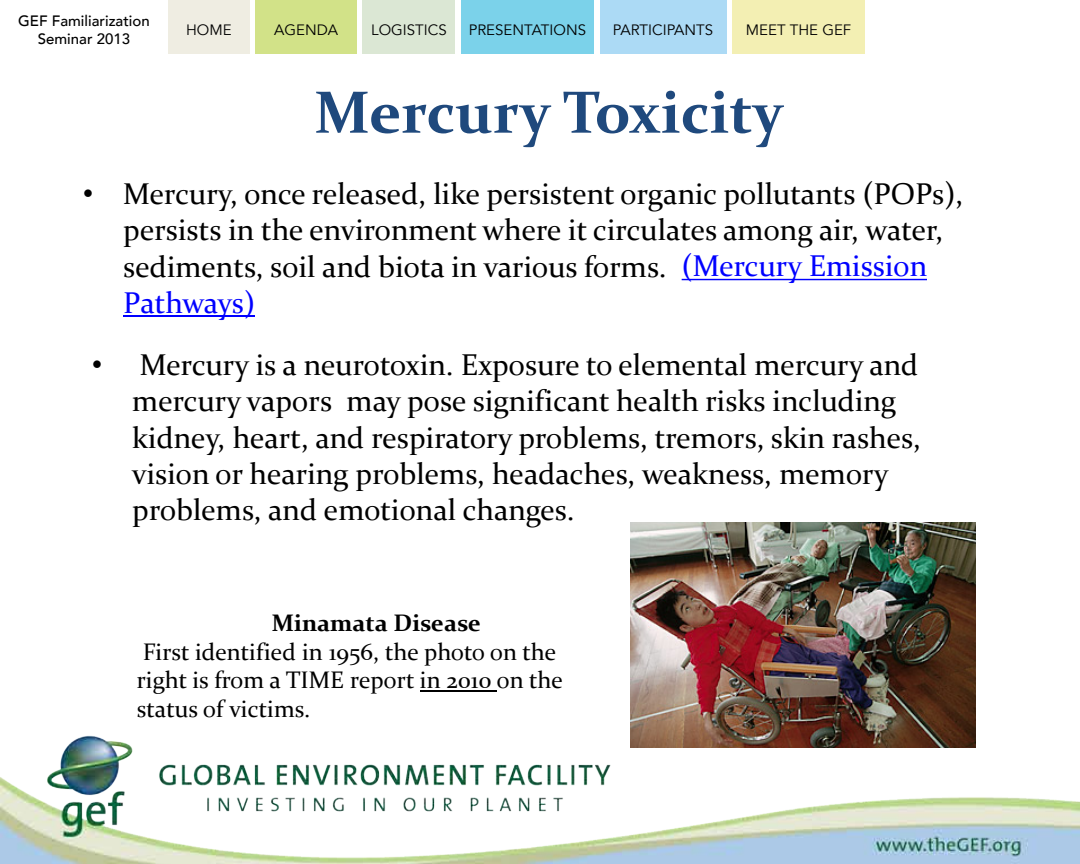
<style>
.page{position:relative;width:1080px;height:864px;background:#fff}
.page>*{position:absolute;margin:0;border:0;box-sizing:border-box;transform-origin:0 0}
.t1{font:700 60px "Constantia";color:#1f497d}
.t2{font:30px/36px "Constantia";color:#000}
.t3{font:24px/29px "Constantia";color:#000}
.t4{font:700 24px "Constantia";color:#000}
.t5{font:15px "Avenir";color:#000}
.t6{font:500 15px/18px "Avenir";color:#000;text-align:center}
.s1{font-family:"Arial"}
.s2{color:#00f}
</style>
<div class="page">
<div style="left:168px;top:0;width:82px;height:54px;background:#efede2"></div>
<div style="left:600px;top:0;width:126px;height:54px;background:#acdaf5"></div>
<div style="left:363px;top:0;width:92px;height:54px;background:#dbe7d4"></div>
<div style="left:732px;top:0;width:133px;height:54px;background:#f3efb3"></div>
<div style="left:256px;top:0;width:101px;height:54px;background:#d2e288"></div>
<div style="left:461px;top:0;width:133px;height:54px;background:#7bd2ea"></div>
<img style="left:0;top:717px;width:1080px;height:147px">
<svg style="left:682px;top:279px;width:245px;height:1px"></svg>
<hr style="left:123px;top:315px;width:132px;height:1px;background:#00f">
<img style="left:631px;top:523px;width:345px;height:225px">
<hr style="left:420px;top:690px;width:77px;height:2px;background:#000">
<p class="t6" style="left:18px;top:10px;width:133px">GEF Familiarization<br>Seminar 2013</p>
<p class="t5" style="left:186px;top:20px;width:47px">HOME</p>
<p class="t5" style="left:274px;top:20px;width:65px">AGENDA</p>
<p class="t5" style="left:371px;top:20px;width:77px">LOGISTICS</p>
<p class="t5" style="left:469px;top:20px;width:119px">PRESENTATIONS</p>
<p class="t5" style="left:613px;top:20px;width:102px">PARTICIPANTS</p>
<p class="t5" style="left:746px;top:20px;width:107px">MEET THE GEF</p>
<h1 class="t1" style="left:314px;top:71px;width:471px">Mercury Toxicity</h1>
<p class="t2" style="left:123px;top:175px;width:841px;text-indent:-40px"><span class="s1">•</span> Mercury, once released, like persistent organic pollutants (POPs), persists in the environment where it circulates among air, water, sediments, soil and biota in various forms. <span class="s2">(Mercury Emission Pathways)</span></p>
<p class="t2" style="left:132px;top:346px;width:790px;text-indent:-40px"><span class="s1">•</span> Mercury is a neurotoxin. Exposure to elemental mercury and mercury vapors may pose significant health risks including kidney, heart, and respiratory problems, tremors, skin rashes, vision or hearing problems, headaches, weakness, memory problems, and emotional changes.</p>
<p class="t4" style="left:272px;top:606px;width:211px">Minamata Disease</p>
<p class="t3" style="left:137px;top:636px;width:428px">First identified in 1956, the photo on the right is from a TIME report in 2010 on the status of victims.</p>
</div>
